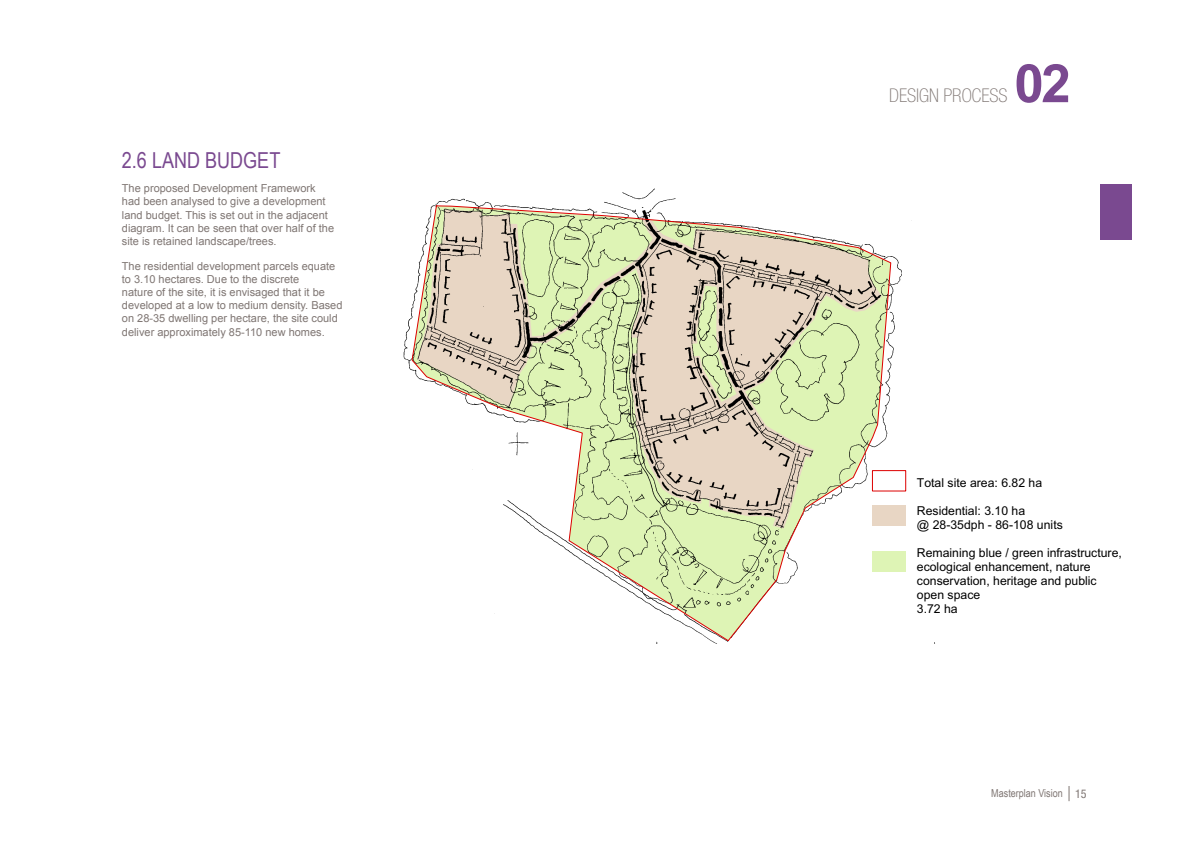
<style>
.page{position:relative;width:1191px;height:842px;background:#fff}
.page>*{position:absolute;margin:0;border:0;box-sizing:border-box;transform-origin:0 0}
.t1{font:700 53.1px "Arial";color:#7a4990}
.Heading{font:22px "Arial Narrow";color:#7a4990}
.t2{font:100 condensed 18.9px "Helvetica Neue LT Std";color:#7f7673}
.t3{font:12.2px/14.1px "Arial";color:#000}
.Body_Text{font:11px/13.2px "Arial";color:#7f7673}
.t4{font:11px "Arial Narrow";color:#7f7673}
.s1{font-family:"Helvetica Neue LT Pro";font-stretch:condensed;font-size:12px}
</style>
<div class="page">
<svg style="left:1068px;top:786px;width:1px;height:15px"></svg>
<div style="left:1100px;top:184px;width:31px;height:56px;background:#7a4990"></div>
<div style="left:872px;top:470px;width:34px;height:21px;border:1px solid #d00"></div>
<div style="left:872px;top:551px;width:33px;height:20px;background:#def4b5"></div>
<div style="left:872px;top:505px;width:33px;height:21px;background:#e8d6c4"></div>
<svg style="left:411px;top:205px;width:480px;height:437px"></svg>
<p class="Heading" style="left:122px;top:144px;width:160px">2.6 LAND BUDGET</p>
<p class="Body_Text" style="left:122px;top:182px;width:214px">The proposed Development Framework had been analysed to give a development land budget. This is set out in the adjacent diagram. It can be seen that over half of the site is retained landscape/trees.</p>
<p class="Body_Text" style="left:122px;top:259px;width:222px">The residential development parcels equate to 3.10 hectares. Due to the discrete<br>nature of the site, it is envisaged that it be developed at a low to medium density. Based on 28-35 dwelling per hectare, the site could deliver approximately 85-110 new homes.</p>
<h3 class="t2" style="left:889px;top:84px;width:120px">DESIGN PROCESS</h3>
<h1 class="t1" style="left:1014px;top:48px;width:58px">02</h1>
<p class="t3" style="left:917px;top:476px;width:127px">Total site area: 6.82 ha</p>
<p class="t3" style="left:917px;top:504px;width:147px">Residential: 3.10 ha<br>@ 28-35dph - 86-108 units</p>
<p class="t3" style="left:917px;top:547px;width:206px">Remaining blue / green infrastructure, ecological enhancement, nature conservation, heritage and public open space<br>3.72 ha</p>
<p class="t4" style="left:991px;top:785px;width:97px">Masterplan Vision <span class="s1">15</span></p>
</div>
